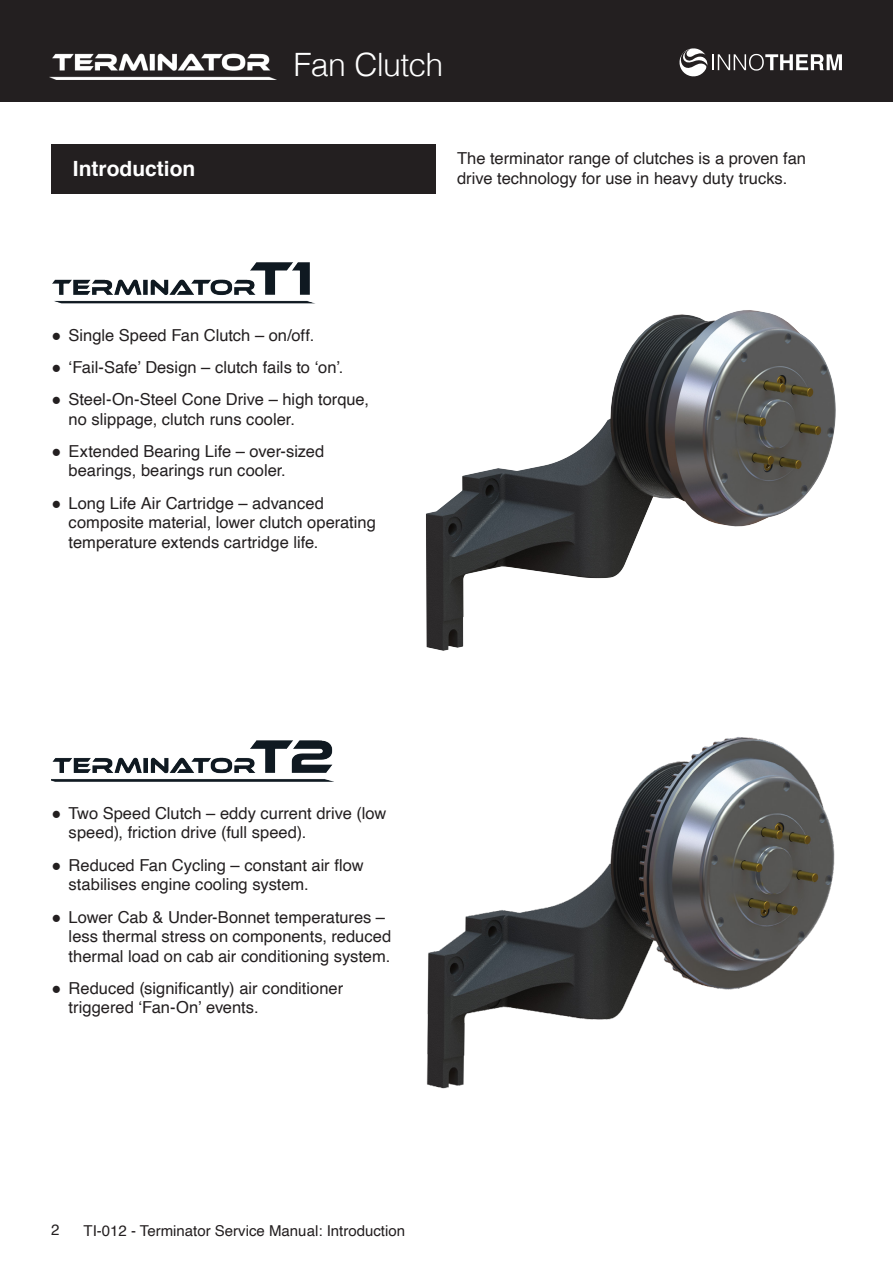
<style>
.page{position:relative;width:893px;height:1263px;background:#fff}
.page>*{position:absolute;margin:0;border:0;box-sizing:border-box;transform-origin:0 0}
.t1{font:300 32.1px "Helvetica";letter-spacing:-.025em;color:#fff}
.t2{font:700 21px "Helvetica";color:#fff}
.Paragraph_Style_1{font:16.5px/19.5px "Helvetica";color:#231f20}
.t3{font:15px "Helvetica";color:#231f20}
</style>
<div class="page">
<img style="left:426px;top:310px;width:410px;height:341px">
<img style="left:426px;top:737px;width:409px;height:352px">
<div style="left:0;top:0;width:893px;height:102px;background:#231f20"></div>
<img style="left:49px;top:53px;width:228px;height:27px">
<svg style="left:679px;top:48px;width:163px;height:29px"></svg>
<div style="left:51px;top:144px;width:385px;height:49px;background:#231f20"></div>
<img style="left:52px;top:262px;width:263px;height:42px">
<img style="left:51px;top:740px;width:283px;height:42px">
<p class="t2" style="left:73px;top:151px;width:124px">Introduction</p>
<p class="t1" style="left:294px;top:38px;width:151px">Fan Clutch</p>
<p class="Paragraph_Style_1" style="left:457px;top:149px;width:350px">The terminator range of clutches is a proven fan drive technology for use in heavy duty trucks.</p>
<p class="Paragraph_Style_1" style="left:52px;top:325px;width:264px">● Single Speed Fan Clutch – on/off.</p>
<p class="Paragraph_Style_1" style="left:52px;top:358px;width:293px">● ‘Fail-Safe’ Design – clutch fails to ‘on’.</p>
<p class="Paragraph_Style_1" style="left:69px;top:390px;width:302px;text-indent:-17px">● Steel-On-Steel Cone Drive – high torque, no slippage, clutch runs cooler.</p>
<p class="Paragraph_Style_1" style="left:69px;top:442px;width:257px;text-indent:-17px">● Extended Bearing Life – over-sized bearings, bearings run cooler.</p>
<p class="Paragraph_Style_1" style="left:69px;top:493px;width:309px;text-indent:-17px">● Long Life Air Cartridge – advanced composite material, lower clutch operating temperature extends cartridge life.</p>
<p class="Paragraph_Style_1" style="left:69px;top:804px;width:319px;text-indent:-17px">● Two Speed Clutch – eddy current drive (low speed), friction drive (full speed).</p>
<p class="Paragraph_Style_1" style="left:69px;top:856px;width:297px;text-indent:-17px">● Reduced Fan Cycling – constant air flow stabilises engine cooling system.</p>
<p class="Paragraph_Style_1" style="left:69px;top:907px;width:324px;text-indent:-17px">● Lower Cab &amp; Under-Bonnet temperatures – less thermal stress on components, reduced thermal load on cab air conditioning system.</p>
<p class="Paragraph_Style_1" style="left:69px;top:979px;width:276px;text-indent:-17px">● Reduced (significantly) air conditioner triggered ‘Fan-On’ events.</p>
<p class="t3" style="left:51px;top:1218px;width:10px">2</p>
<p class="t3" style="left:84px;top:1219px;width:323px">TI-012 - Terminator Service Manual: Introduction</p>
</div>
